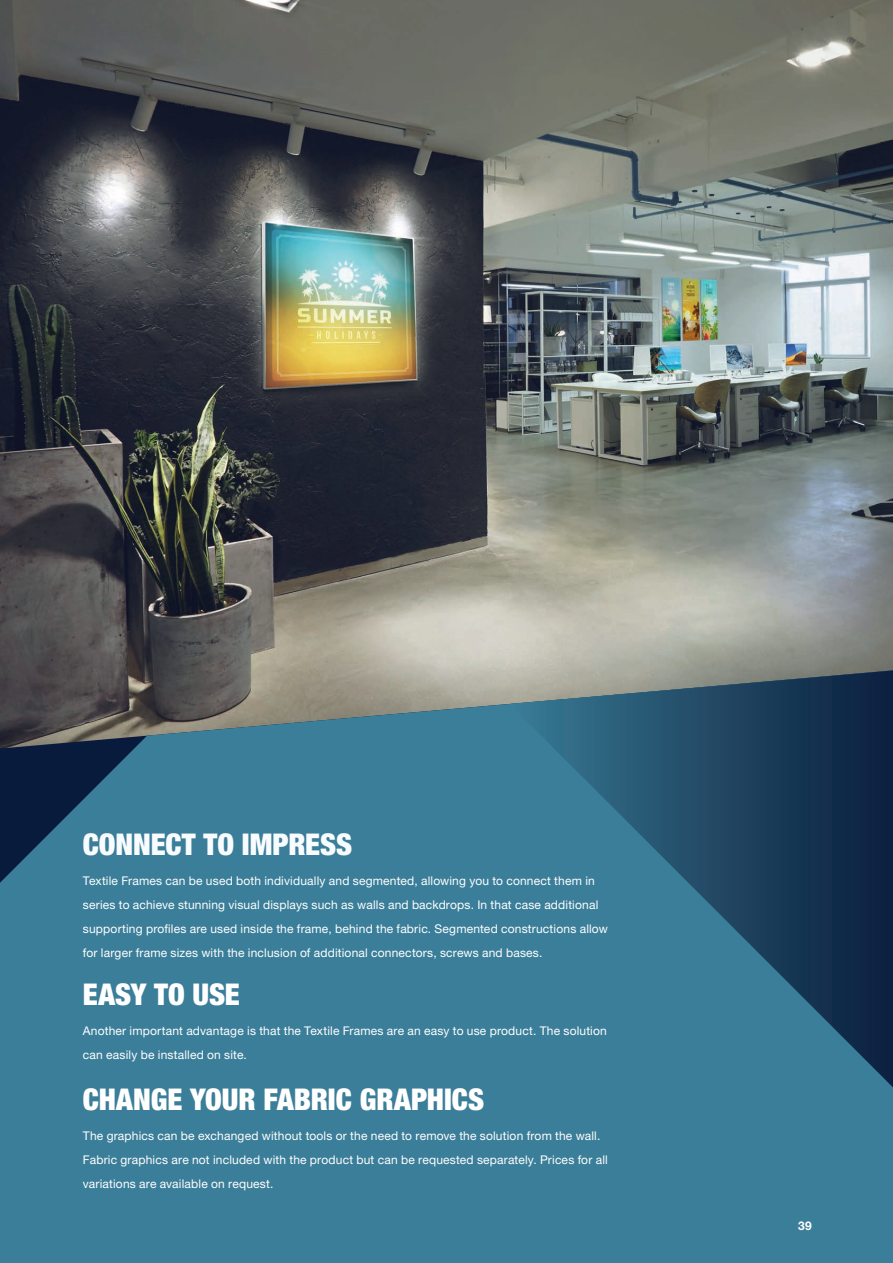
<style>
.page{position:relative;width:893px;height:1263px;background:#fff}
.page>*{position:absolute;margin:0;border:0;box-sizing:border-box;transform-origin:0 0}
.t1{font:900 condensed 30px "Helvetica Neue LT Pro";color:#fff}
.t2{font:900 condensed 30px "Helvetica Neue LT Pro";letter-spacing:-.005em;color:#f9fcfe}
.t3{font:12px/24px "Helvetica Neue LT Pro";letter-spacing:.015em;color:#fff}
.t4{font:700 12px "Helvetica Neue LT Pro";color:#fff}
</style>
<div class="page">
<img style="left:0;top:0;width:893px;height:670px">
<svg style="left:0;top:670px;width:893px;height:593px;background:#3e7a92"></svg>
<svg style="left:509px;top:670px;width:384px;height:417px;background:#2f5f7a"></svg>
<h1 class="t2" style="left:83px;top:826px;width:271px">CONNECT TO IMPRESS</h1>
<p class="t3" style="left:83px;top:868px;width:526px">Textile Frames can be used both individually and segmented, allowing you to connect them in series to achieve stunning visual displays such as walls and backdrops. In that case additional supporting profiles are used inside the frame, behind the fabric. Segmented constructions allow for larger frame sizes with the inclusion of additional connectors, screws and bases.</p>
<h1 class="t1" style="left:83px;top:976px;width:158px">EASY TO USE</h1>
<p class="t3" style="left:83px;top:1018px;width:525px">Another important advantage is that the Textile Frames are an easy to use product. The solution can easily be installed on site.</p>
<h1 class="t1" style="left:83px;top:1081px;width:403px">CHANGE YOUR FABRIC GRAPHICS</h1>
<p class="t3" style="left:83px;top:1123px;width:526px">The graphics can be exchanged without tools or the need to remove the solution from the wall.<br>Fabric graphics are not included with the product but can be requested separately. Prices for all variations are available on request.</p>
<p class="t4" style="left:798px;top:1218px;width:15px">39</p>
</div>
